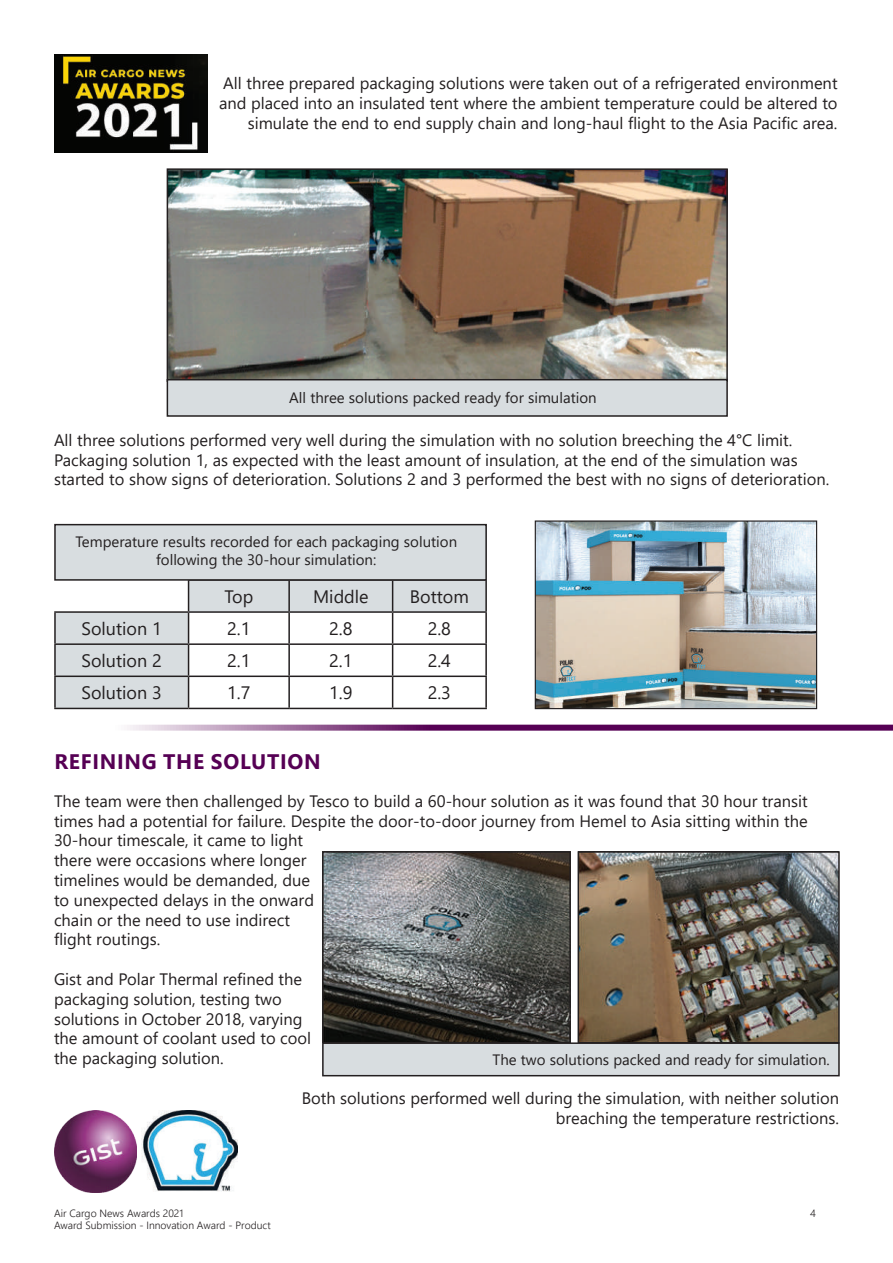
<style>
.page{position:relative;width:893px;height:1263px;background:#fff}
.page>*{position:absolute;margin:0;border:0;box-sizing:border-box;transform-origin:0 0}
.t1{font:700 21px "Segoe UI";letter-spacing:.035em;color:#560054}
.t2{font:18px "Segoe UI";color:#231f20}
.t3{font:16.5px/19.8px "Segoe UI";color:#231f20}
.t4{font:15px/18px "Segoe UI";color:#231f20;text-align:center}
.t5{font:300 10.5px "Segoe UI";color:#231f20}
</style>
<div class="page">
<svg style="left:127px;top:725px;width:766px;height:6px;background:#7d3c7c"></svg>
<img style="left:170px;top:171px;width:555px;height:208px">
<div style="left:167px;top:168px;width:561px;height:214px;border:2px solid #231f20"></div>
<div style="left:167px;top:380px;width:560px;height:36px;background:#d8dde0"></div>
<div style="left:167px;top:379px;width:561px;height:38px;border:2px solid #231f20"></div>
<svg style="left:56px;top:581px;width:429px;height:127px"></svg>
<hr style="left:288px;top:581px;width:2px;height:30px;background:#231f20">
<hr style="left:392px;top:581px;width:1px;height:30px;background:#231f20">
<hr style="left:485px;top:581px;width:2px;height:30px;background:#231f20">
<hr style="left:54px;top:613px;width:2px;height:30px;background:#231f20">
<hr style="left:189px;top:611px;width:100px;height:2px;background:#231f20">
<hr style="left:188px;top:613px;width:1px;height:30px;background:#231f20">
<hr style="left:289px;top:611px;width:104px;height:2px;background:#231f20">
<hr style="left:288px;top:613px;width:2px;height:30px;background:#231f20">
<hr style="left:393px;top:611px;width:94px;height:2px;background:#231f20">
<hr style="left:392px;top:613px;width:1px;height:30px;background:#231f20">
<hr style="left:485px;top:613px;width:2px;height:30px;background:#231f20">
<hr style="left:54px;top:643px;width:135px;height:2px;background:#231f20">
<hr style="left:54px;top:645px;width:2px;height:30px;background:#231f20">
<hr style="left:189px;top:643px;width:100px;height:2px;background:#231f20">
<hr style="left:188px;top:645px;width:1px;height:30px;background:#231f20">
<hr style="left:289px;top:643px;width:104px;height:2px;background:#231f20">
<hr style="left:288px;top:645px;width:2px;height:30px;background:#231f20">
<hr style="left:393px;top:643px;width:94px;height:2px;background:#231f20">
<hr style="left:392px;top:645px;width:1px;height:30px;background:#231f20">
<hr style="left:485px;top:645px;width:2px;height:30px;background:#231f20">
<hr style="left:54px;top:675px;width:135px;height:2px;background:#231f20">
<hr style="left:54px;top:677px;width:2px;height:31px;background:#231f20">
<hr style="left:189px;top:675px;width:100px;height:2px;background:#231f20">
<hr style="left:188px;top:677px;width:1px;height:31px;background:#231f20">
<hr style="left:289px;top:675px;width:104px;height:2px;background:#231f20">
<hr style="left:288px;top:677px;width:2px;height:31px;background:#231f20">
<hr style="left:393px;top:675px;width:94px;height:2px;background:#231f20">
<hr style="left:392px;top:677px;width:1px;height:31px;background:#231f20">
<hr style="left:485px;top:677px;width:2px;height:31px;background:#231f20">
<hr style="left:54px;top:708px;width:135px;height:1px;background:#231f20">
<hr style="left:189px;top:708px;width:100px;height:1px;background:#231f20">
<hr style="left:289px;top:708px;width:104px;height:1px;background:#231f20">
<hr style="left:393px;top:708px;width:94px;height:1px;background:#231f20">
<hr style="left:188px;top:581px;width:1px;height:30px;background:#231f20">
<hr style="left:54px;top:611px;width:135px;height:2px;background:#231f20">
<div style="left:55px;top:525px;width:431px;height:55px;background:#d8dde0"></div>
<div style="left:54px;top:524px;width:433px;height:57px;border:2px solid #231f20"></div>
<img style="left:581px;top:854px;width:256px;height:186px">
<div style="left:578px;top:851px;width:262px;height:192px;border:2px solid #231f20"></div>
<img style="left:325px;top:854px;width:243px;height:186px">
<div style="left:322px;top:851px;width:249px;height:192px;border:2px solid #231f20"></div>
<div style="left:323px;top:1043px;width:516px;height:33px;background:#d8dde0"></div>
<div style="left:322px;top:1042px;width:518px;height:34px;border:2px solid #231f20"></div>
<img style="left:54px;top:54px;width:153px;height:99px">
<img style="left:54px;top:1110px;width:82px;height:82px">
<img style="left:142px;top:1110px;width:96px;height:82px">
<img style="left:537px;top:522px;width:278px;height:185px">
<div style="left:535px;top:520px;width:282px;height:189px;border:1px solid #231f20"></div>
<p class="t3" style="left:219px;top:72px;width:620px;text-align:right">All three prepared packaging solutions were taken out of a refrigerated environment and placed into an insulated tent where the ambient temperature could be altered to simulate the end to end supply chain and long-haul flight to the Asia Pacific area.</p>
<p class="t4" style="left:289px;top:388px;width:309px">All three solutions packed ready for simulation</p>
<p class="t3" style="left:54px;top:428px;width:777px">All three solutions performed very well during the simulation with no solution breeching the 4°C limit.<br>Packaging solution 1, as expected with the least amount of insulation, at the end of the simulation was started to show signs of deterioration. Solutions 2 and 3 performed the best with no signs of deterioration.</p>
<p class="t4" style="left:76px;top:531px;width:383px">Temperature results recorded for each packaging solution following the 30-hour simulation:</p>
<p class="t2" style="left:224px;top:579px;width:30px">Top</p>
<p class="t2" style="left:313px;top:579px;width:57px">Middle</p>
<p class="t2" style="left:410px;top:579px;width:61px">Bottom</p>
<p class="t2" style="left:82px;top:611px;width:82px">Solution 1</p>
<p class="t2" style="left:227px;top:611px;width:25px">2.1</p>
<p class="t2" style="left:329px;top:611px;width:25px">2.8</p>
<p class="t2" style="left:428px;top:611px;width:25px">2.8</p>
<p class="t2" style="left:81px;top:643px;width:82px">Solution 2</p>
<p class="t2" style="left:227px;top:643px;width:25px">2.1</p>
<p class="t2" style="left:329px;top:643px;width:25px">2.1</p>
<p class="t2" style="left:428px;top:643px;width:25px">2.4</p>
<p class="t2" style="left:81px;top:675px;width:82px">Solution 3</p>
<p class="t2" style="left:227px;top:675px;width:25px">1.7</p>
<p class="t2" style="left:329px;top:675px;width:25px">1.9</p>
<p class="t2" style="left:428px;top:675px;width:25px">2.3</p>
<p class="t1" style="left:54px;top:742px;width:268px">REFINING THE SOLUTION</p>
<p class="t3" style="left:54px;top:790px;width:755px">The team were then challenged by Tesco to build a 60-hour solution as it was found that 30 hour transit times had a potential for failure. Despite the door-to-door journey from Hemel to Asia sitting within the 30-hour timescale, it came to light<br>there were occasions where longer<br>timelines would be demanded, due<br>to unexpected delays in the onward<br>chain or the need to use indirect<br>flight routings.</p>
<p class="t3" style="left:54px;top:968px;width:259px">Gist and Polar Thermal refined the packaging solution, testing two solutions in October 2018, varying the amount of coolant used to cool the packaging solution.</p>
<p class="t3" style="left:302px;top:1087px;width:539px;text-align:right">Both solutions performed well during the simulation, with neither solution breaching the temperature restrictions.</p>
<p class="t4" style="left:492px;top:1050px;width:339px">The two solutions packed and ready for simulation.</p>
<p class="t5" style="left:54px;top:1203px;width:131px">Air Cargo News Awards 2021</p>
<p class="t5" style="left:810px;top:1203px;width:7px">4</p>
<p class="t5" style="left:54px;top:1215px;width:218px">Award Submission - Innovation Award - Product</p>
</div>
